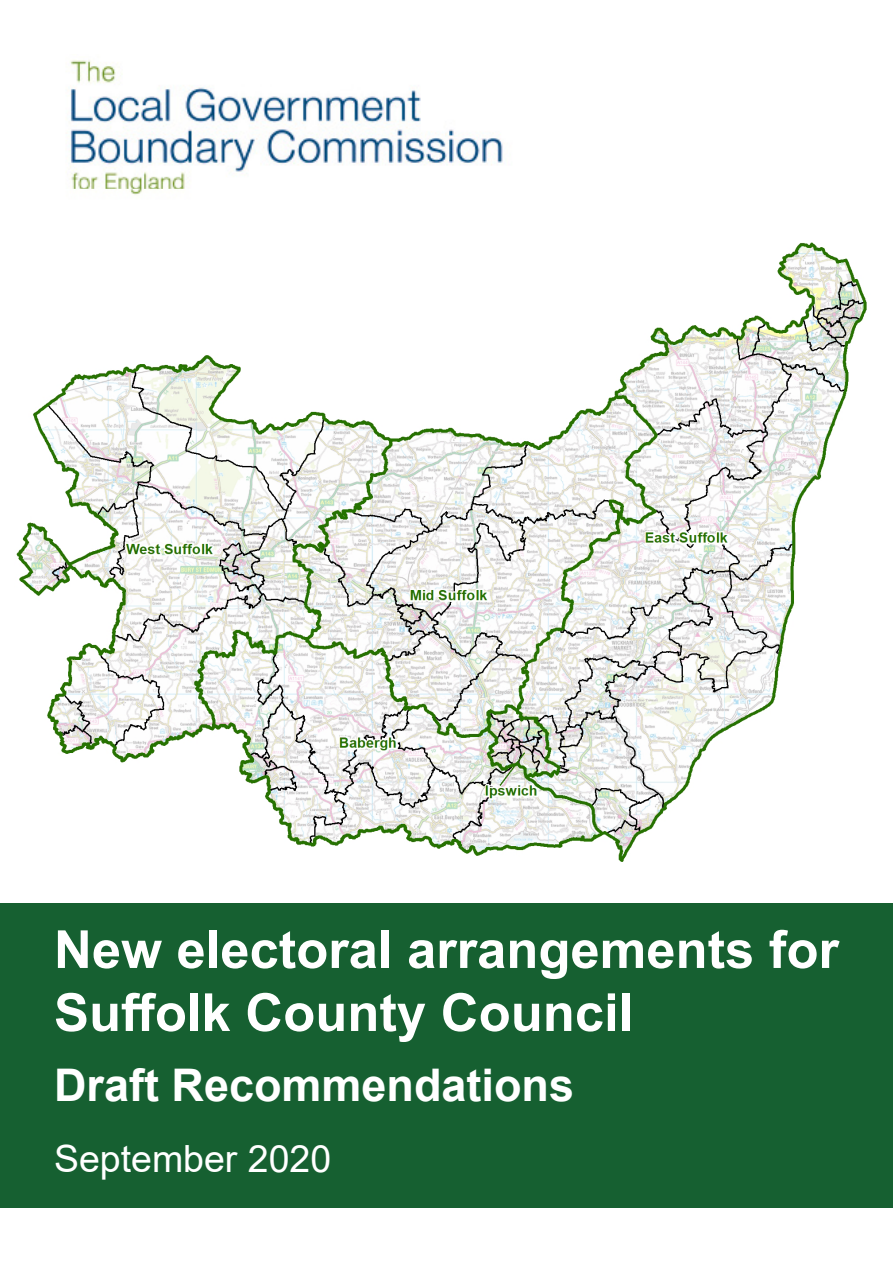
<style>
.page{position:relative;width:893px;height:1263px;background:#fff}
.page>*{position:absolute;margin:0;border:0;box-sizing:border-box;transform-origin:0 0}
.t1{font:700 52.5px/63px "Arial";color:#fff}
.t2{font:700 45px "Arial";color:#fff}
.t3{font:37.5px "Arial";color:#fff}
</style>
<div class="page">
<img style="left:16px;top:242px;width:851px;height:619px">
<img style="left:70px;top:60px;width:433px;height:135px">
<div style="left:0;top:903px;width:893px;height:305px;background:#166031"></div>
<p class="t1" style="left:54px;top:918px;width:786px">New electoral arrangements for<br>Suffolk County Council</p>
<p class="t2" style="left:54px;top:1053px;width:522px">Draft Recommendations</p>
<p class="t3" style="left:54px;top:1133px;width:279px">September 2020</p>
</div>
